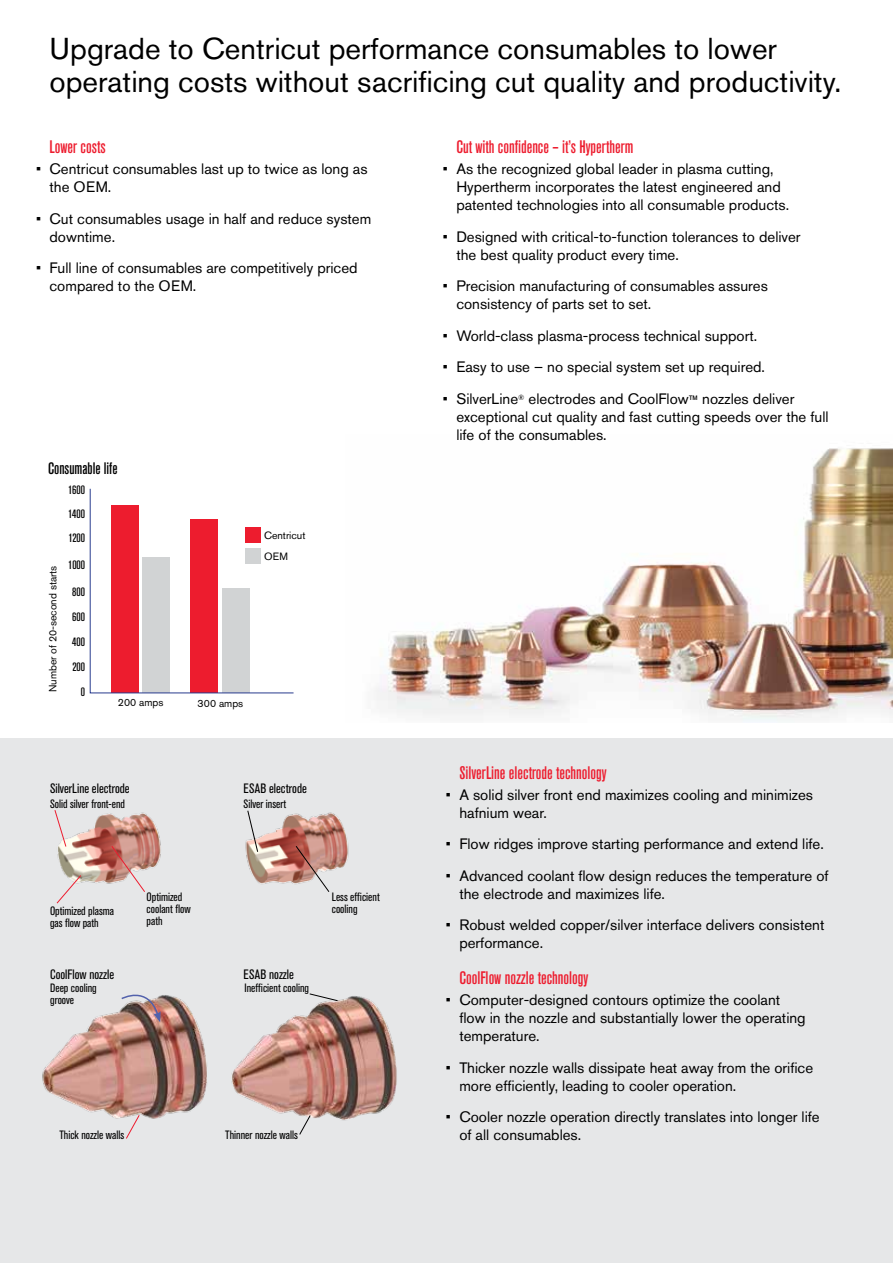
<style>
.page{position:relative;width:893px;height:1263px;background:#fff}
.page>*{position:absolute;margin:0;border:0;box-sizing:border-box;transform-origin:0 0}
.t1{font:30px/33px "Akzidenz Grotesk Pro";color:#000}
.t2{font:500 condensed 18px "Akzidenz Grotesk Pro";color:#ed1c2e}
.t3{font:500 condensed 16.5px "Akzidenz Grotesk Pro";color:#000}
.t4{font:15px/18px "Akzidenz Grotesk Pro";color:#000}
.t5{font:condensed 13.5px "Akzidenz Grotesk Pro";color:#000}
.t6{font:condensed 12px/12px "Akzidenz Grotesk Pro";color:#000}
.t7{font:500 condensed 12px/25px "Akzidenz Grotesk Pro";color:#000;text-align:justify}
.t8{font:10.5px/21.6px "Akzidenz Grotesk Pro";color:#000}
</style>
<div class="page">
<div style="left:0;top:738px;width:893px;height:525px;background:#e6e7e8"></div>
<img style="left:57px;top:812px;width:104px;height:72px">
<img style="left:245px;top:812px;width:104px;height:72px">
<img style="left:231px;top:996px;width:166px;height:125px">
<img style="left:42px;top:995px;width:165px;height:124px">
<img style="left:375px;top:448px;width:518px;height:274px">
<svg style="left:125px;top:1114px;width:15px;height:25px"></svg>
<svg style="left:299px;top:1114px;width:12px;height:21px"></svg>
<svg style="left:111px;top:845px;width:35px;height:47px"></svg>
<svg style="left:56px;top:874px;width:26px;height:30px"></svg>
<svg style="left:54px;top:810px;width:13px;height:37px"></svg>
<svg style="left:247px;top:810px;width:12px;height:43px"></svg>
<svg style="left:120px;top:994px;width:41px;height:28px"></svg>
<svg style="left:309px;top:993px;width:29px;height:8px"></svg>
<svg style="left:295px;top:845px;width:35px;height:47px"></svg>
<svg style="left:89px;top:488px;width:205px;height:206px"></svg>
<h1 class="t1" style="left:50px;top:31px;width:793px">Upgrade to Centricut performance consumables to lower operating costs without sacrificing cut quality and productivity.</h1>
<p class="t2" style="left:50px;top:135px;width:58px">Lower costs</p>
<p class="t4" style="left:50px;top:160px;width:320px;text-indent:-14px">• Centricut consumables last up to twice as long as the OEM.</p>
<p class="t4" style="left:50px;top:209px;width:323px;text-indent:-14px">• Cut consumables usage in half and reduce system downtime.</p>
<p class="t4" style="left:50px;top:259px;width:310px;text-indent:-14px">• Full line of consumables are competitively priced compared to the OEM.</p>
<p class="t3" style="left:48px;top:458px;width:71px">Consumable life</p>
<p class="t8" style="left:42px;top:692px;width:128px;rotate:-90deg">Number of 20-second starts</p>
<p class="t7" style="left:68px;top:477px;width:19px;line-height:24px">1600<br>1400<br>1200</p>
<p class="t7" style="left:68px;top:552px;width:18px">1000</p>
<p class="t7" style="left:72px;top:579px;width:14px;text-align:right">800<br>600<br>400<br>200<br>0</p>
<p class="t8" style="left:118px;top:692px;width:47px">200 amps</p>
<p class="t8" style="left:198px;top:692px;width:47px">300 amps</p>
<p class="t8" style="left:264px;top:524px;width:43px">Centricut<br>OEM</p>
<p class="t5" style="left:50px;top:780px;width:81px">SilverLine electrode</p>
<p class="t6" style="left:50px;top:797px;width:76px">Solid silver front-end</p>
<p class="t5" style="left:244px;top:780px;width:65px">ESAB electrode</p>
<p class="t6" style="left:244px;top:797px;width:44px">Silver insert</p>
<p class="t6" style="left:50px;top:904px;width:65px">Optimized plasma gas flow path</p>
<p class="t5" style="left:50px;top:966px;width:66px">CoolFlow nozzle</p>
<p class="t6" style="left:147px;top:890px;width:45px">Optimized coolant flow path</p>
<p class="t5" style="left:244px;top:966px;width:52px">ESAB nozzle</p>
<p class="t6" style="left:50px;top:982px;width:48px">Deep cooling groove</p>
<p class="t6" style="left:245px;top:982px;width:66px">Inefficient cooling</p>
<p class="t6" style="left:332px;top:890px;width:49px">Less efficient cooling</p>
<p class="t6" style="left:59px;top:1129px;width:66px">Thick nozzle walls</p>
<p class="t6" style="left:225px;top:1129px;width:74px">Thinner nozzle walls</p>
<p class="t2" style="left:456px;top:135px;width:179px">Cut with confidence – it’s Hypertherm</p>
<p class="t4" style="left:456px;top:160px;width:334px;text-indent:-14px">• As the recognized global leader in plasma cutting,<br>Hypertherm incorporates the latest engineered and patented technologies into all consumable products.</p>
<p class="t4" style="left:456px;top:227px;width:346px;text-indent:-14px">• Designed with critical-to-function tolerances to deliver the best quality product every time.</p>
<p class="t4" style="left:456px;top:277px;width:313px;text-indent:-14px">• Precision manufacturing of consumables assures consistency of parts set to set.</p>
<p class="t4" style="left:443px;top:326px;width:316px">• World-class plasma-process technical support.</p>
<p class="t4" style="left:443px;top:358px;width:324px">• Easy to use – no special system set up required.</p>
<p class="t4" style="left:456px;top:389px;width:374px;text-indent:-14px">• SilverLine<sup>®</sup> electrodes and CoolFlow<sub>™</sub> nozzles deliver exceptional cut quality and fast cutting speeds over the full life of the consumables.</p>
<p class="t2" style="left:459px;top:760px;width:149px">SilverLine electrode technology</p>
<p class="t4" style="left:459px;top:785px;width:355px;text-indent:-14px">• A solid silver front end maximizes cooling and minimizes hafnium wear.</p>
<p class="t4" style="left:446px;top:835px;width:379px">• Flow ridges improve starting performance and extend life.</p>
<p class="t4" style="left:459px;top:866px;width:371px;text-indent:-14px">• Advanced coolant flow design reduces the temperature of the electrode and maximizes life.</p>
<p class="t4" style="left:459px;top:916px;width:367px;text-indent:-14px">• Robust welded copper/silver interface delivers consistent performance.</p>
<p class="t2" style="left:459px;top:966px;width:130px">CoolFlow nozzle technology</p>
<p class="t4" style="left:459px;top:991px;width:348px;text-indent:-14px">• Computer-designed contours optimize the coolant flow in the nozzle and substantially lower the operating temperature.</p>
<p class="t4" style="left:459px;top:1058px;width:355px;text-indent:-14px">• Thicker nozzle walls dissipate heat away from the orifice more efficiently, leading to cooler operation.</p>
<p class="t4" style="left:459px;top:1108px;width:362px;text-indent:-14px">• Cooler nozzle operation directly translates into longer life of all consumables.</p>
</div>
